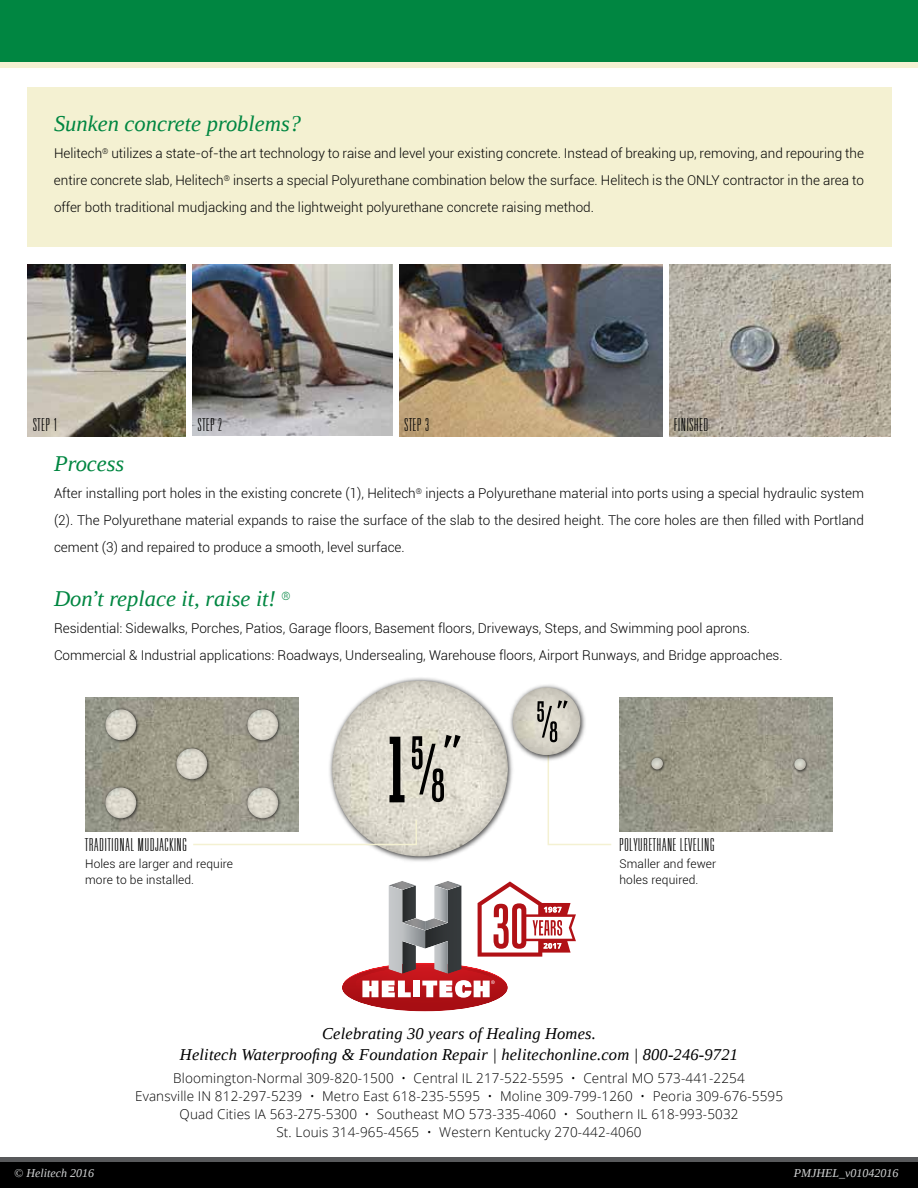
<style>
.page{position:relative;width:918px;height:1188px;background:#fff}
.page>*{position:absolute;margin:0;border:0;box-sizing:border-box;transform-origin:0 0}
.t1{font:italic 22.5px "Liberation Serif";color:#008641}
.t2{font:18px "Universal Accreditation";letter-spacing:.05em;color:#000}
.t3{font:italic 16.5px/21px "Liberation Serif";letter-spacing:.01em;color:#000;text-align:center}
.t4{font:300 13.5px/27px "Roboto";color:#000;text-align:justify}
.t5{font:300 13.5px/18px "Open Sans";letter-spacing:.01em;color:#000;text-align:center}
.t6{font:300 12px/16.5px "Roboto";letter-spacing:.01em;color:#000}
.t7{font:italic 12px "Liberation Serif";color:#d1d3d4}
</style>
<div class="page">
<div style="left:0;top:1157px;width:918px;height:10px;background:#58595b"></div>
<div style="left:0;top:1162px;width:918px;height:26px;background:#000"></div>
<img style="left:27px;top:265px;width:158px;height:171px">
<img style="left:193px;top:265px;width:199px;height:171px">
<img style="left:670px;top:265px;width:221px;height:171px">
<img style="left:400px;top:265px;width:262px;height:171px">
<svg style="left:554px;top:843px;width:58px;height:3px"></svg>
<img style="left:329px;top:677px;width:225px;height:185px">
<svg style="left:332px;top:681px;width:176px;height:175px;background:#dad6ca"></svg>
<img style="left:495px;top:681px;width:91px;height:83px">
<svg style="left:513px;top:688px;width:67px;height:67px;background:#cecabe"></svg>
<svg style="left:389px;top:737px;width:16px;height:65px"></svg>
<svg style="left:412px;top:735px;width:49px;height:67px;background:#aaa79d"></svg>
<svg style="left:537px;top:700px;width:31px;height:42px"></svg>
<svg style="left:193px;top:819px;width:225px;height:27px"></svg>
<div style="left:27px;top:87px;width:864px;height:159px;background:#f4f1d2"></div>
<img style="left:85px;top:697px;width:214px;height:135px">
<svg style="left:105px;top:709px;width:31px;height:31px"></svg>
<img style="left:85px;top:759px;width:68px;height:73px">
<svg style="left:105px;top:788px;width:31px;height:30px"></svg>
<img style="left:153px;top:720px;width:71px;height:112px">
<svg style="left:176px;top:748px;width:31px;height:31px"></svg>
<img style="left:224px;top:697px;width:74px;height:62px">
<svg style="left:247px;top:709px;width:31px;height:31px"></svg>
<img style="left:224px;top:759px;width:74px;height:73px">
<svg style="left:247px;top:788px;width:31px;height:30px"></svg>
<img style="left:750px;top:697px;width:83px;height:135px">
<img style="left:620px;top:697px;width:130px;height:62px">
<img style="left:620px;top:759px;width:130px;height:73px">
<img style="left:640px;top:745px;width:88px;height:67px">
<svg style="left:651px;top:758px;width:12px;height:11px"></svg>
<svg style="left:651px;top:758px;width:12px;height:11px"></svg>
<img style="left:784px;top:746px;width:49px;height:67px">
<svg style="left:794px;top:759px;width:12px;height:11px"></svg>
<svg style="left:794px;top:759px;width:12px;height:11px"></svg>
<div style="left:0;top:57px;width:918px;height:10px;background:#f4f1d2"></div>
<div style="left:0;top:0;width:918px;height:62px;background:#008641"></div>
<svg style="left:342px;top:881px;width:234px;height:130px"></svg>
<h1 class="t1" style="left:54px;top:115px;width:249px">Sunken concrete problems?</h1>
<p class="t4" style="left:54px;top:141px;width:812px">Helitech<sup>®</sup> utilizes a state-of-the art technology to raise and level your existing concrete. Instead of breaking up, removing, and repouring the entire concrete slab, Helitech<sup>®</sup> inserts a special Polyurethane combination below the surface. Helitech is the ONLY contractor in the area to offer both traditional mudjacking and the lightweight polyurethane concrete raising method.</p>
<h2 class="t2" style="left:33px;top:414px;width:26px">STEP 1</h2>
<h2 class="t2" style="left:198px;top:414px;width:26px">STEP 2</h2>
<h2 class="t2" style="left:404px;top:414px;width:26px">STEP 3</h2>
<h2 class="t2" style="left:674px;top:414px;width:35px">FINISHED</h2>
<h1 class="t1" style="left:54px;top:455px;width:72px">Process</h1>
<p class="t4" style="left:54px;top:481px;width:812px">After installing port holes in the existing concrete (1), Helitech<sup>®</sup> injects a Polyurethane material into ports using a special hydraulic system (2). The Polyurethane material expands to raise the surface of the slab to the desired height. The core holes are then filled with Portland cement (3) and repaired to produce a smooth, level surface.</p>
<h1 class="t1" style="left:54px;top:590px;width:238px">Don’t replace it, raise it! <sup>®</sup></h1>
<p class="t4" style="left:54px;top:616px;width:730px">Residential: Sidewalks, Porches, Patios, Garage floors, Basement floors, Driveways, Steps, and Swimming pool aprons.<br>Commercial &amp; Industrial applications: Roadways, Undersealing, Warehouse floors, Airport Runways, and Bridge approaches.</p>
<h2 class="t2" style="left:85px;top:834px;width:103px">TRADITIONAL MUDJACKING</h2>
<p class="t6" style="left:85px;top:856px;width:150px">Holes are larger and require more to be installed.</p>
<h2 class="t2" style="left:620px;top:834px;width:96px">POLYURETHANE LEVELING</h2>
<p class="t6" style="left:620px;top:856px;width:98px">Smaller and fewer holes required.</p>
<p class="t7" style="left:14px;top:1168px;width:81px">© Helitech 2016</p>
<p class="t3" style="left:180px;top:1025px;width:560px">Celebrating 30 years of Healing Homes.<br>Helitech Waterproofing &amp; Foundation Repair | helitechonline.com | 800-246-9721</p>
<p class="t5" style="left:135px;top:1068px;width:649px">Bloomington-Normal 309-820-1500 • Central IL 217-522-5595 • Central MO 573-441-2254<br>Evansville IN 812-297-5239 • Metro East 618-235-5595 • Moline 309-799-1260 • Peoria 309-676-5595<br>Quad Cities IA 563-275-5300 • Southeast MO 573-335-4060 • Southern IL 618-993-5032<br>St. Louis 314-965-4565 • Western Kentucky 270-442-4060</p>
<p class="t7" style="left:794px;top:1168px;width:106px">PMJHEL_v01042016</p>
</div>
